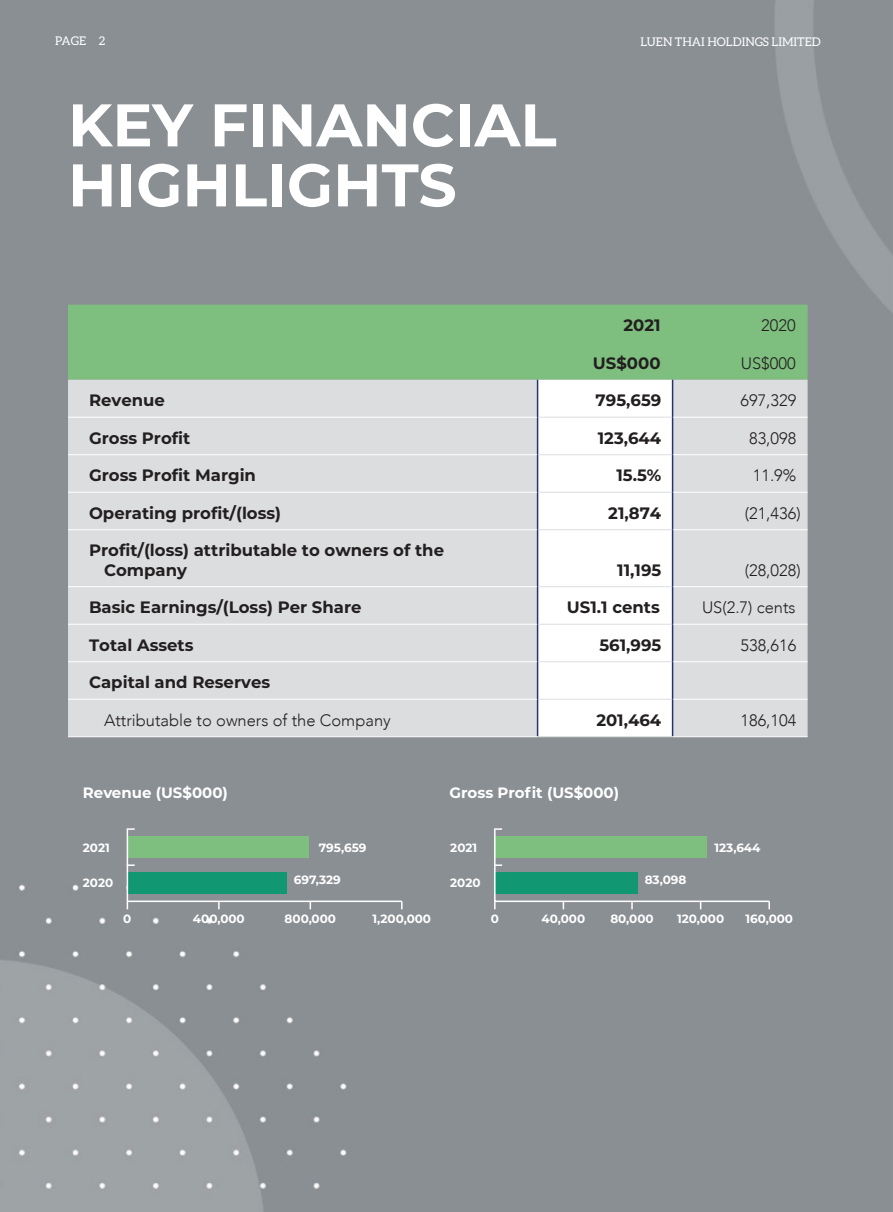
<style>
.page{position:relative;width:893px;height:1212px;background:#fff}
.page>*{position:absolute;margin:0;border:0;box-sizing:border-box;transform-origin:0 0}
.t1{font:700 60px/60px "Montserrat";color:#fff}
._15_Table_Stub{font:700 16.5px/19.5px "Montserrat";color:#231f20}
._01_Body_Text{font:300 16.5px "Avenir";color:#231f20}
._01_Body_Text-2{font:700 16.5px "Montserrat";color:#231f20}
._15_Table_Stub-2{font:300 16.5px "Avenir";color:#231f20}
.t2{font:700 15px "Montserrat";color:#fff}
.t3{font:700 12px "Montserrat";color:#fff}
.t4{font:12px "Aleo";color:#fff}
</style>
<div class="page">
<img style="left:0;top:0;width:893px;height:1212px">
<div style="left:68px;top:305px;width:740px;height:75px;background:#7ebf7f"></div>
<div style="left:68px;top:380px;width:740px;height:356px;background:#dcdddf"></div>
<svg style="left:538px;top:380px;width:134px;height:356px"></svg>
<hr style="left:537px;top:380px;width:1px;height:37px;background:#223772">
<hr style="left:672px;top:380px;width:1px;height:37px;background:#223772">
<hr style="left:537px;top:417px;width:1px;height:38px;background:#223772">
<hr style="left:672px;top:417px;width:1px;height:38px;background:#223772">
<hr style="left:537px;top:455px;width:1px;height:37px;background:#223772">
<hr style="left:672px;top:455px;width:1px;height:37px;background:#223772">
<hr style="left:537px;top:492px;width:1px;height:38px;background:#223772">
<hr style="left:672px;top:492px;width:1px;height:38px;background:#223772">
<hr style="left:537px;top:530px;width:1px;height:57px;background:#223772">
<hr style="left:672px;top:530px;width:1px;height:57px;background:#223772">
<hr style="left:537px;top:587px;width:1px;height:37px;background:#223772">
<hr style="left:672px;top:587px;width:1px;height:37px;background:#223772">
<hr style="left:537px;top:624px;width:1px;height:38px;background:#223772">
<hr style="left:672px;top:624px;width:1px;height:38px;background:#223772">
<hr style="left:537px;top:662px;width:1px;height:37px;background:#223772">
<hr style="left:672px;top:662px;width:1px;height:37px;background:#223772">
<hr style="left:537px;top:699px;width:1px;height:37px;background:#223772">
<hr style="left:672px;top:699px;width:1px;height:37px;background:#223772">
<hr style="left:68px;top:417px;width:469px;height:1px;background:#fff">
<hr style="left:673px;top:417px;width:135px;height:1px;background:#fff">
<hr style="left:68px;top:454px;width:469px;height:1px;background:#fff">
<hr style="left:673px;top:454px;width:135px;height:1px;background:#fff">
<hr style="left:68px;top:492px;width:469px;height:1px;background:#fff">
<hr style="left:673px;top:492px;width:135px;height:1px;background:#fff">
<hr style="left:68px;top:529px;width:469px;height:1px;background:#fff">
<hr style="left:673px;top:529px;width:135px;height:1px;background:#fff">
<hr style="left:68px;top:586px;width:469px;height:1px;background:#fff">
<hr style="left:673px;top:586px;width:135px;height:1px;background:#fff">
<hr style="left:68px;top:624px;width:469px;height:1px;background:#fff">
<hr style="left:673px;top:624px;width:135px;height:1px;background:#fff">
<hr style="left:68px;top:661px;width:469px;height:1px;background:#fff">
<hr style="left:673px;top:661px;width:135px;height:1px;background:#fff">
<hr style="left:68px;top:699px;width:469px;height:1px;background:#fff">
<hr style="left:673px;top:699px;width:135px;height:1px;background:#fff">
<hr style="left:68px;top:736px;width:470px;height:1px;background:#fff">
<hr style="left:673px;top:736px;width:135px;height:1px;background:#fff">
<hr style="left:538px;top:417px;width:134px;height:1px;background:#dcdddf">
<hr style="left:538px;top:454px;width:134px;height:1px;background:#dcdddf">
<hr style="left:538px;top:492px;width:134px;height:1px;background:#dcdddf">
<hr style="left:538px;top:529px;width:134px;height:1px;background:#dcdddf">
<hr style="left:538px;top:586px;width:134px;height:1px;background:#dcdddf">
<hr style="left:538px;top:624px;width:134px;height:1px;background:#dcdddf">
<hr style="left:538px;top:661px;width:134px;height:1px;background:#dcdddf">
<hr style="left:538px;top:699px;width:134px;height:1px;background:#dcdddf">
<hr style="left:538px;top:736px;width:135px;height:1px;background:#dcdddf">
<div style="left:127px;top:872px;width:160px;height:22px;background:#129773"></div>
<div style="left:127px;top:836px;width:182px;height:22px;background:#7ebf7f"></div>
<div style="left:495px;top:872px;width:142px;height:22px;background:#129773"></div>
<div style="left:495px;top:836px;width:212px;height:22px;background:#7ebf7f"></div>
<hr style="left:127px;top:900px;width:275px;height:2px;background:#fff">
<hr style="left:127px;top:829px;width:1px;height:72px;background:#fff">
<hr style="left:495px;top:900px;width:274px;height:2px;background:#fff">
<hr style="left:494px;top:829px;width:2px;height:72px;background:#fff">
<svg style="left:127px;top:828px;width:8px;height:2px"></svg>
<svg style="left:128px;top:864px;width:7px;height:2px"></svg>
<svg style="left:218px;top:901px;width:2px;height:8px"></svg>
<svg style="left:401px;top:901px;width:2px;height:8px"></svg>
<svg style="left:494px;top:828px;width:8px;height:2px"></svg>
<svg style="left:495px;top:864px;width:7px;height:2px"></svg>
<svg style="left:494px;top:901px;width:2px;height:8px"></svg>
<svg style="left:631px;top:901px;width:2px;height:8px"></svg>
<svg style="left:768px;top:901px;width:2px;height:8px"></svg>
<p class="t4" style="left:55px;top:34px;width:52px">PAGE 2</p>
<p class="t4" style="left:641px;top:35px;width:182px">LUEN THAI HOLDINGS LIMITED</p>
<h1 class="t1" style="left:68px;top:92px;width:490px">KEY FINANCIAL<br>HIGHLIGHTS</h1>
<p class="_01_Body_Text-2" style="left:623px;top:313px;width:39px">2021</p>
<p class="_01_Body_Text" style="left:761px;top:316px;width:36px">2020</p>
<p class="_01_Body_Text-2" style="left:593px;top:351px;width:69px">US$000</p>
<p class="_01_Body_Text" style="left:741px;top:353px;width:56px">US$000</p>
<p class="_15_Table_Stub" style="left:89px;top:390px;width:77px">Revenue</p>
<p class="_01_Body_Text-2" style="left:596px;top:388px;width:67px">795,659</p>
<p class="_01_Body_Text" style="left:741px;top:391px;width:57px">697,329</p>
<p class="_15_Table_Stub" style="left:89px;top:427px;width:103px">Gross Profit</p>
<p class="_01_Body_Text-2" style="left:598px;top:426px;width:65px">123,644</p>
<p class="_01_Body_Text" style="left:749px;top:428px;width:49px">83,098</p>
<p class="_15_Table_Stub" style="left:89px;top:465px;width:168px">Gross Profit Margin</p>
<p class="_01_Body_Text-2" style="left:616px;top:463px;width:46px">15.5%</p>
<p class="_01_Body_Text" style="left:753px;top:466px;width:45px">11.9%</p>
<p class="_15_Table_Stub" style="left:89px;top:502px;width:194px">Operating profit/(loss)</p>
<p class="_01_Body_Text-2" style="left:608px;top:501px;width:55px">21,874</p>
<p class="_01_Body_Text" style="left:745px;top:503px;width:57px">(21,436)</p>
<p class="_15_Table_Stub" style="left:104px;top:540px;width:342px;text-indent:-15px">Profit/(loss) attributable to owners of the<br>Company</p>
<p class="_01_Body_Text-2" style="left:617px;top:558px;width:46px">11,195</p>
<p class="_01_Body_Text" style="left:745px;top:560px;width:57px">(28,028)</p>
<p class="_15_Table_Stub" style="left:89px;top:597px;width:274px">Basic Earnings/(Loss) Per Share</p>
<p class="_01_Body_Text-2" style="left:567px;top:595px;width:94px">US1.1 cents</p>
<p class="_01_Body_Text" style="left:702px;top:598px;width:95px">US(2.7) cents</p>
<p class="_15_Table_Stub" style="left:89px;top:634px;width:106px">Total Assets</p>
<p class="_01_Body_Text-2" style="left:599px;top:633px;width:63px">561,995</p>
<p class="_01_Body_Text" style="left:741px;top:635px;width:57px">538,616</p>
<p class="_15_Table_Stub" style="left:89px;top:672px;width:183px">Capital and Reserves</p>
<p class="_15_Table_Stub-2" style="left:104px;top:710px;width:288px">Attributable to owners of the Company</p>
<p class="_01_Body_Text-2" style="left:596px;top:708px;width:66px">201,464</p>
<p class="_01_Body_Text" style="left:741px;top:710px;width:57px">186,104</p>
<p class="t2" style="left:83px;top:782px;width:147px">Revenue (US$000)</p>
<p class="t2" style="left:450px;top:782px;width:171px">Gross Profit (US$000)</p>
<p class="t3" style="left:83px;top:839px;width:28px">2021</p>
<p class="t3" style="left:83px;top:874px;width:32px">2020</p>
<p class="t3" style="left:319px;top:839px;width:49px">795,659</p>
<p class="t3" style="left:294px;top:870px;width:49px">697,329</p>
<p class="t3" style="left:450px;top:839px;width:28px">2021</p>
<p class="t3" style="left:450px;top:874px;width:32px">2020</p>
<p class="t3" style="left:645px;top:870px;width:43px">83,098</p>
<p class="t3" style="left:714px;top:839px;width:48px">123,644</p>
<p class="t3" style="left:123px;top:909px;width:10px">0</p>
<p class="t3" style="left:193px;top:909px;width:53px">400,000</p>
<p class="t3" style="left:285px;top:909px;width:53px">800,000</p>
<p class="t3" style="left:372px;top:909px;width:60px">1,200,000</p>
<p class="t3" style="left:491px;top:909px;width:10px">0</p>
<p class="t3" style="left:542px;top:909px;width:45px">40,000</p>
<p class="t3" style="left:610px;top:909px;width:45px">80,000</p>
<p class="t3" style="left:677px;top:909px;width:49px">120,000</p>
<p class="t3" style="left:745px;top:909px;width:49px">160,000</p>
</div>
